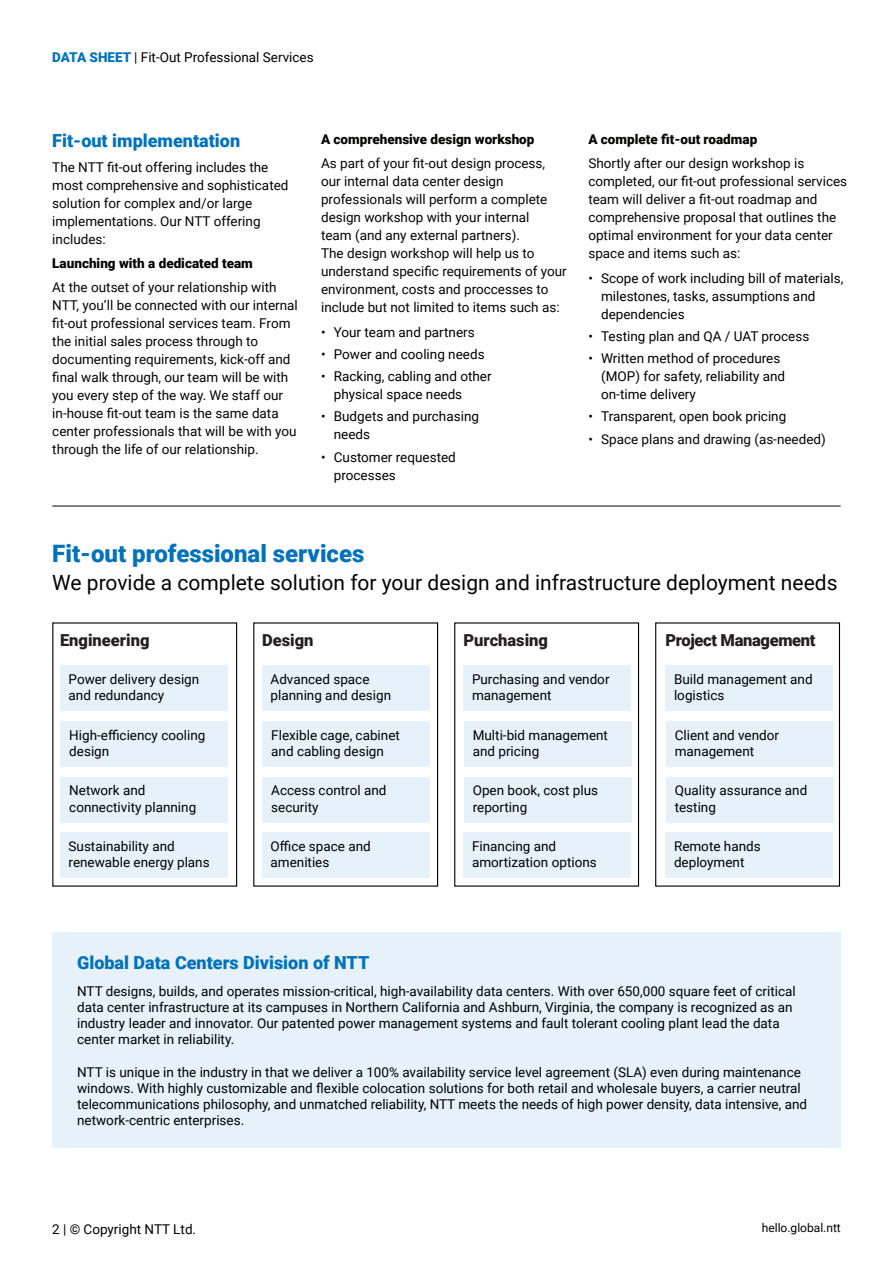
<style>
.page{position:relative;width:893px;height:1263px;background:#fff}
.page>*{position:absolute;margin:0;border:0;box-sizing:border-box;transform-origin:0 0}
.BODY_COPY{font:900 24px "Roboto";color:#0072bc}
.BODY_COPY-2{font:21px "Roboto";color:#040503}
.BODY_COPY-3{font:900 18px "Roboto";color:#0072bc}
.t1{font:900 16.5px "Roboto";color:#231f20}
.t2{font:900 16.5px "Roboto";letter-spacing:-.02em;color:#231f20}
.t3{font:13.5px/16.2px "Roboto";color:#000}
.BODY_COPY-4{font:13.5px/18px "Roboto";color:#040503}
.BODY_COPY-5{font:900 13.5px "Roboto";color:#040503}
.t4{font:12px "Roboto";color:#000}
.s1{font-weight:900;color:#0072bc}
</style>
<div class="page">
<hr style="left:52px;top:505px;width:789px;height:2px;background:#231f20">
<div style="left:454px;top:622px;width:185px;height:265px;border:1px solid #000"></div>
<div style="left:655px;top:622px;width:185px;height:265px;border:1px solid #000"></div>
<div style="left:60px;top:665px;width:167px;height:46px;background:#e6f1fa"></div>
<div style="left:61px;top:721px;width:167px;height:46px;background:#e6f1fa"></div>
<div style="left:61px;top:777px;width:167px;height:45px;background:#e6f1fa"></div>
<div style="left:60px;top:832px;width:167px;height:46px;background:#e6f1fa"></div>
<div style="left:262px;top:665px;width:167px;height:46px;background:#e6f1fa"></div>
<div style="left:263px;top:721px;width:167px;height:46px;background:#e6f1fa"></div>
<div style="left:263px;top:777px;width:167px;height:45px;background:#e6f1fa"></div>
<div style="left:262px;top:832px;width:167px;height:46px;background:#e6f1fa"></div>
<div style="left:463px;top:665px;width:167px;height:46px;background:#e6f1fa"></div>
<div style="left:464px;top:721px;width:167px;height:46px;background:#e6f1fa"></div>
<div style="left:464px;top:777px;width:167px;height:45px;background:#e6f1fa"></div>
<div style="left:463px;top:832px;width:167px;height:46px;background:#e6f1fa"></div>
<div style="left:665px;top:665px;width:167px;height:46px;background:#e6f1fa"></div>
<div style="left:666px;top:721px;width:167px;height:46px;background:#e6f1fa"></div>
<div style="left:666px;top:777px;width:167px;height:45px;background:#e6f1fa"></div>
<div style="left:665px;top:832px;width:167px;height:46px;background:#e6f1fa"></div>
<div style="left:52px;top:933px;width:789px;height:215px;background:#e6f1fa"></div>
<p class="t3" style="left:52px;top:49px;width:263px"><span class="s1">DATA SHEET</span> | Fit-Out Professional Services</p>
<p class="BODY_COPY-3" style="left:52px;top:128px;width:189px">Fit-out implementation</p>
<p class="BODY_COPY-4" style="left:52px;top:157px;width:238px">The NTT fit-out offering includes the most comprehensive and sophisticated solution for complex and/or large implementations. Our NTT offering includes:</p>
<p class="BODY_COPY-5" style="left:52px;top:254px;width:202px">Launching with a dedicated team</p>
<p class="BODY_COPY-4" style="left:52px;top:278px;width:247px">At the outset of your relationship with NTT, you’ll be connected with our internal fit-out professional services team. From the initial sales process through to documenting requirements, kick-off and final walk through, our team will be with you every step of the way. We staff our in-house fit-out team is the same data center professionals that will be with you through the life of our relationship.</p>
<p class="BODY_COPY-5" style="left:321px;top:130px;width:215px">A comprehensive design workshop</p>
<p class="BODY_COPY-4" style="left:321px;top:154px;width:247px">As part of your fit-out design process, our internal data center design professionals will perform a complete design workshop with your internal<br>team (and any external partners).<br>The design workshop will help us to understand specific requirements of your environment, costs and proccesses to include but not limited to items such as:</p>
<p class="t3" style="left:321px;top:323px;width:155px">• Your team and partners</p>
<p class="t3" style="left:321px;top:345px;width:165px">• Power and cooling needs</p>
<p class="t3" style="left:334px;top:367px;width:159px;line-height:18px;text-indent:-13px">• Racking, cabling and other physical space needs</p>
<p class="t3" style="left:334px;top:407px;width:147px;line-height:18px;text-indent:-13px">• Budgets and purchasing needs</p>
<p class="t3" style="left:334px;top:447px;width:124px;line-height:18px;text-indent:-13px">• Customer requested processes</p>
<p class="BODY_COPY-5" style="left:588px;top:130px;width:170px">A complete fit-out roadmap</p>
<p class="BODY_COPY-4" style="left:588px;top:154px;width:260px">Shortly after our design workshop is completed, our fit-out professional services team will deliver a fit-out roadmap and comprehensive proposal that outlines the optimal environment for your data center space and items such as:</p>
<p class="t3" style="left:601px;top:268px;width:244px;line-height:18px;text-indent:-13px">• Scope of work including bill of materials, milestones, tasks, assumptions and dependencies</p>
<p class="t3" style="left:588px;top:327px;width:222px">• Testing plan and QA / UAT process</p>
<p class="t3" style="left:601px;top:349px;width:186px;line-height:18px;text-indent:-13px">• Written method of procedures (MOP) for safety, reliability and on-time delivery</p>
<p class="t3" style="left:588px;top:408px;width:199px">• Transparent, open book pricing</p>
<p class="BODY_COPY-4" style="left:588px;top:429px;width:239px">• Space plans and drawing (as-needed)</p>
<p class="BODY_COPY" style="left:52px;top:537px;width:314px">Fit-out professional services</p>
<p class="BODY_COPY-2" style="left:52px;top:567px;width:787px">We provide a complete solution for your design and infrastructure deployment needs</p>
<p class="t1" style="left:60px;top:628px;width:91px">Engineering</p>
<p class="t3" style="left:69px;top:671px;width:132px">Power delivery design and redundancy</p>
<p class="t3" style="left:69px;top:726px;width:138px">High-efficiency cooling design</p>
<p class="t3" style="left:69px;top:782px;width:128px">Network and connectivity planning</p>
<p class="t3" style="left:69px;top:838px;width:143px">Sustainability and renewable energy plans</p>
<p class="t1" style="left:463px;top:628px;width:86px">Purchasing</p>
<p class="t3" style="left:472px;top:671px;width:139px">Purchasing and vendor management</p>
<p class="t3" style="left:473px;top:726px;width:137px">Multi-bid management and pricing</p>
<p class="t3" style="left:473px;top:782px;width:127px">Open book, cost plus reporting</p>
<p class="t3" style="left:472px;top:838px;width:126px">Financing and amortization options</p>
<p class="t1" style="left:262px;top:628px;width:53px">Design</p>
<p class="t3" style="left:271px;top:671px;width:122px">Advanced space planning and design</p>
<p class="t3" style="left:271px;top:726px;width:130px">Flexible cage, cabinet and cabling design</p>
<p class="t3" style="left:271px;top:782px;width:117px">Access control and security</p>
<p class="t3" style="left:271px;top:838px;width:102px">Office space and amenities</p>
<p class="t2" style="left:665px;top:628px;width:152px">Project Management</p>
<p class="t3" style="left:674px;top:671px;width:140px">Build management and logistics</p>
<p class="t3" style="left:675px;top:726px;width:106px">Client and vendor management</p>
<p class="t3" style="left:675px;top:782px;width:134px">Quality assurance and testing</p>
<p class="t3" style="left:674px;top:838px;width:88px">Remote hands deployment</p>
<p class="BODY_COPY-3" style="left:77px;top:950px;width:294px">Global Data Centers Division of NTT</p>
<p class="t3" style="left:77px;top:982px;width:720px">NTT designs, builds, and operates mission-critical, high-availability data centers. With over 650,000 square feet of critical data center infrastructure at its campuses in Northern California and Ashburn, Virginia, the company is recognized as an industry leader and innovator. Our patented power management systems and fault tolerant cooling plant lead the data center market in reliability.</p>
<p class="t3" style="left:77px;top:1063px;width:731px">NTT is unique in the industry in that we deliver a 100% availability service level agreement (SLA) even during maintenance windows. With highly customizable and flexible colocation solutions for both retail and wholesale buyers, a carrier neutral telecommunications philosophy, and unmatched reliability, NTT meets the needs of high power density, data intensive, and network-centric enterprises.</p>
<p class="t3" style="left:52px;top:1220px;width:146px">2 | © Copyright NTT Ltd.</p>
<p class="t4" style="left:762px;top:1220px;width:81px">hello.global.ntt</p>
</div>
